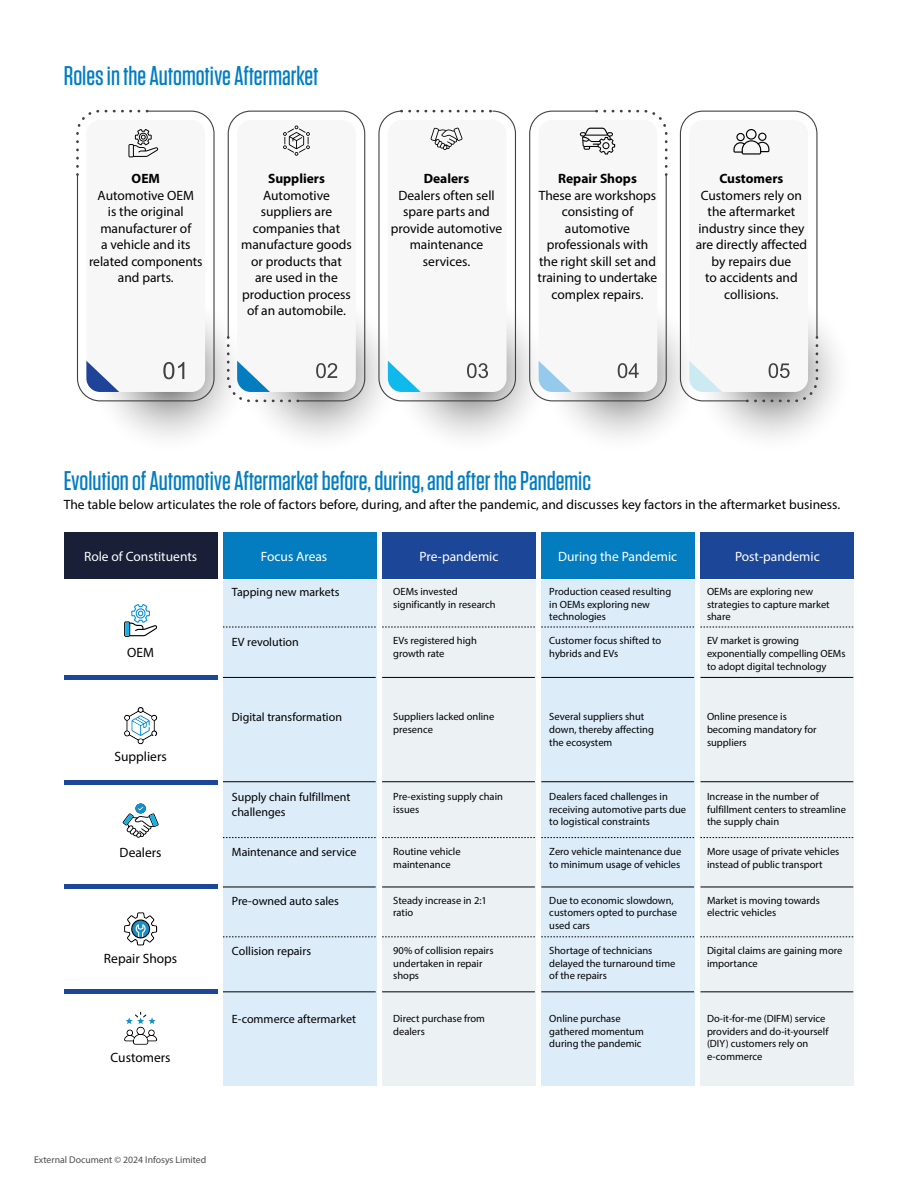
<style>
.page{position:relative;width:918px;height:1188px;background:#fff}
.page>*{position:absolute;margin:0;border:0;box-sizing:border-box;transform-origin:0 0}
.t1{font:500 27px "Tungsten";color:#007dc3}
.t2{font:13.5px/16.5px "Myriad Pro";color:#000;text-align:center}
.t3{font:13.5px "Myriad Pro";color:#fff}
.t4{font:700 13.5px "Myriad Pro";color:#000}
.t5{font:12px/14.4px "Myriad Pro";color:#000}
.t6{font:10.5px/12.6px "Myriad Pro";color:#000}
.t7{font:9.75px "Myriad Pro";color:#4d4d4d}
</style>
<div class="page">
<div style="left:701px;top:580px;width:153px;height:506px;background:#ecf1f4"></div>
<div style="left:223px;top:580px;width:154px;height:506px;background:#dcecf9"></div>
<div style="left:382px;top:580px;width:154px;height:506px;background:#ecf1f4"></div>
<div style="left:541px;top:580px;width:154px;height:506px;background:#dcecf9"></div>
<svg style="left:684px;top:282px;width:170px;height:170px"></svg>
<svg style="left:82px;top:282px;width:169px;height:170px"></svg>
<svg style="left:232px;top:282px;width:170px;height:170px"></svg>
<svg style="left:383px;top:282px;width:170px;height:170px"></svg>
<svg style="left:534px;top:282px;width:169px;height:170px"></svg>
<div style="left:64px;top:532px;width:153px;height:47px;background:#181f36"></div>
<div style="left:64px;top:675px;width:153px;height:5px;background:#1c4697"></div>
<hr style="left:64px;top:780px;width:153px;height:4px;background:#1c4697">
<hr style="left:64px;top:885px;width:153px;height:4px;background:#1c4697">
<hr style="left:64px;top:990px;width:153px;height:4px;background:#1c4697">
<div style="left:223px;top:532px;width:154px;height:47px;background:#047dc0"></div>
<div style="left:382px;top:532px;width:154px;height:47px;background:#1c4697"></div>
<div style="left:541px;top:532px;width:154px;height:47px;background:#047dc0"></div>
<div style="left:701px;top:532px;width:153px;height:47px;background:#1c4697"></div>
<svg style="left:223px;top:627px;width:153px;height:1px"></svg>
<svg style="left:223px;top:837px;width:153px;height:1px"></svg>
<svg style="left:223px;top:937px;width:153px;height:1px"></svg>
<hr style="left:223px;top:677px;width:153px;height:1px;background:#000">
<hr style="left:223px;top:781px;width:153px;height:1px;background:#000">
<hr style="left:223px;top:887px;width:153px;height:1px;background:#000">
<hr style="left:223px;top:991px;width:153px;height:1px;background:#000">
<svg style="left:382px;top:627px;width:153px;height:1px"></svg>
<svg style="left:382px;top:837px;width:153px;height:1px"></svg>
<svg style="left:382px;top:937px;width:153px;height:1px"></svg>
<hr style="left:382px;top:677px;width:153px;height:1px;background:#000">
<hr style="left:382px;top:781px;width:153px;height:1px;background:#000">
<hr style="left:382px;top:887px;width:153px;height:1px;background:#000">
<hr style="left:382px;top:991px;width:153px;height:1px;background:#000">
<svg style="left:541px;top:627px;width:153px;height:1px"></svg>
<svg style="left:541px;top:837px;width:153px;height:1px"></svg>
<svg style="left:541px;top:937px;width:153px;height:1px"></svg>
<hr style="left:541px;top:677px;width:153px;height:1px;background:#000">
<hr style="left:541px;top:781px;width:153px;height:1px;background:#000">
<hr style="left:541px;top:887px;width:153px;height:1px;background:#000">
<hr style="left:541px;top:991px;width:153px;height:1px;background:#000">
<svg style="left:701px;top:627px;width:152px;height:1px"></svg>
<svg style="left:701px;top:837px;width:152px;height:1px"></svg>
<svg style="left:701px;top:937px;width:152px;height:1px"></svg>
<hr style="left:701px;top:677px;width:152px;height:1px;background:#000">
<hr style="left:701px;top:781px;width:152px;height:1px;background:#000">
<hr style="left:701px;top:887px;width:152px;height:1px;background:#000">
<hr style="left:701px;top:991px;width:152px;height:1px;background:#000">
<svg style="left:680px;top:111px;width:138px;height:291px"></svg>
<svg style="left:76px;top:110px;width:139px;height:291px"></svg>
<svg style="left:529px;top:110px;width:139px;height:291px"></svg>
<svg style="left:227px;top:111px;width:138px;height:291px"></svg>
<svg style="left:378px;top:110px;width:138px;height:291px"></svg>
<svg style="left:124px;top:604px;width:33px;height:33px"></svg>
<svg style="left:124px;top:707px;width:33px;height:37px"></svg>
<svg style="left:122px;top:804px;width:37px;height:34px"></svg>
<svg style="left:124px;top:912px;width:33px;height:33px"></svg>
<svg style="left:124px;top:1012px;width:33px;height:33px"></svg>
<h1 class="t1" style="left:64px;top:62px;width:256px">Roles in the Automotive Aftermarket</h1>
<p class="t4" style="left:132px;top:170px;width:30px">OEM</p>
<p class="t2" style="left:89px;top:187px;width:115px">Automotive OEM<br>is the original manufacturer of<br>a vehicle and its related components and parts.</p>
<p class="t4" style="left:268px;top:170px;width:58px">Suppliers</p>
<p class="t2" style="left:241px;top:187px;width:112px">Automotive suppliers are companies that manufacture goods or products that are used in the production process of an automobile.</p>
<p class="t4" style="left:424px;top:170px;width:47px">Dealers</p>
<p class="t2" style="left:391px;top:187px;width:113px">Dealers often sell spare parts and provide automotive maintenance services.</p>
<p class="t4" style="left:558px;top:170px;width:80px">Repair Shops</p>
<p class="t2" style="left:538px;top:187px;width:121px">These are workshops consisting of automotive professionals with the right skill set and training to undertake complex repairs.</p>
<p class="t4" style="left:719px;top:170px;width:65px">Customers</p>
<p class="t2" style="left:696px;top:187px;width:113px">Customers rely on the aftermarket industry since they are directly affected by repairs due<br>to accidents and collisions.</p>
<h1 class="t1" style="left:64px;top:466px;width:529px">Evolution of Automotive Aftermarket before, during, and after the Pandemic</h1>
<p class="t2" style="left:64px;top:496px;width:778px">The table below articulates the role of factors before, during, and after the pandemic, and discusses key factors in the aftermarket business.</p>
<p class="t3" style="left:84px;top:548px;width:115px">Role of Constituents</p>
<p class="t3" style="left:261px;top:548px;width:68px">Focus Areas</p>
<p class="t3" style="left:419px;top:548px;width:81px">Pre-pandemic</p>
<p class="t3" style="left:558px;top:548px;width:121px">During the Pandemic</p>
<p class="t3" style="left:735px;top:548px;width:86px">Post-pandemic</p>
<p class="t2" style="left:127px;top:644px;width:28px">OEM</p>
<p class="t2" style="left:114px;top:748px;width:54px">Suppliers</p>
<p class="t2" style="left:120px;top:844px;width:44px">Dealers</p>
<p class="t2" style="left:104px;top:950px;width:75px">Repair Shops</p>
<p class="t2" style="left:111px;top:1049px;width:62px">Customers</p>
<p class="t5" style="left:232px;top:585px;width:109px">Tapping new markets</p>
<p class="t5" style="left:232px;top:634px;width:68px">EV revolution</p>
<p class="t5" style="left:232px;top:710px;width:112px">Digital transformation</p>
<p class="t5" style="left:232px;top:790px;width:120px">Supply chain fulfillment challenges</p>
<p class="t5" style="left:232px;top:845px;width:126px">Maintenance and service</p>
<p class="t5" style="left:232px;top:893px;width:109px">Pre-owned auto sales</p>
<p class="t5" style="left:232px;top:944px;width:81px">Collision repairs</p>
<p class="t5" style="left:232px;top:1012px;width:126px">E-commerce aftermarket</p>
<p class="t7" style="left:34px;top:1153px;width:174px">External Document © 2024 Infosys Limited</p>
<p class="t6" style="left:393px;top:585px;width:104px">OEMs invested significantly in research</p>
<p class="t6" style="left:393px;top:634px;width:85px">EVs registered high growth rate</p>
<p class="t6" style="left:393px;top:710px;width:103px">Suppliers lacked online presence</p>
<p class="t6" style="left:393px;top:790px;width:111px">Pre-existing supply chain issues</p>
<p class="t6" style="left:393px;top:845px;width:69px">Routine vehicle maintenance</p>
<p class="t6" style="left:393px;top:894px;width:95px">Steady increase in 2:1 ratio</p>
<p class="t6" style="left:393px;top:944px;width:102px">90% of collision repairs undertaken in repair shops</p>
<p class="t6" style="left:393px;top:1012px;width:93px">Direct purchase from dealers</p>
<p class="t6" style="left:549px;top:585px;width:123px">Production ceased resulting in OEMs exploring new technologies</p>
<p class="t6" style="left:707px;top:585px;width:124px">OEMs are exploring new strategies to capture market share</p>
<p class="t6" style="left:549px;top:634px;width:113px">Customer focus shifted to hybrids and EVs</p>
<p class="t6" style="left:707px;top:634px;width:140px">EV market is growing exponentially compelling OEMs to adopt digital technology</p>
<p class="t6" style="left:549px;top:710px;width:106px">Several suppliers shut down, thereby affecting the ecosystem</p>
<p class="t6" style="left:707px;top:710px;width:111px">Online presence is becoming mandatory for suppliers</p>
<p class="t6" style="left:549px;top:790px;width:138px">Dealers faced challenges in receiving automotive parts due to logistical constraints</p>
<p class="t6" style="left:707px;top:790px;width:140px">Increase in the number of fulfillment centers to streamline the supply chain</p>
<p class="t6" style="left:549px;top:845px;width:133px">Zero vehicle maintenance due to minimum usage of vehicles</p>
<p class="t6" style="left:707px;top:845px;width:134px">More usage of private vehicles instead of public transport</p>
<p class="t6" style="left:549px;top:894px;width:129px">Due to economic slowdown, customers opted to purchase used cars</p>
<p class="t6" style="left:707px;top:894px;width:114px">Market is moving towards electric vehicles</p>
<p class="t6" style="left:549px;top:944px;width:128px">Shortage of technicians delayed the turnaround time of the repairs</p>
<p class="t6" style="left:707px;top:944px;width:137px">Digital claims are gaining more importance</p>
<p class="t6" style="left:549px;top:1012px;width:96px">Online purchase gathered momentum during the pandemic</p>
<p class="t6" style="left:707px;top:1012px;width:123px">Do-it-for-me (DIFM) service providers and do-it-yourself (DIY) customers rely on e-commerce</p>
</div>
